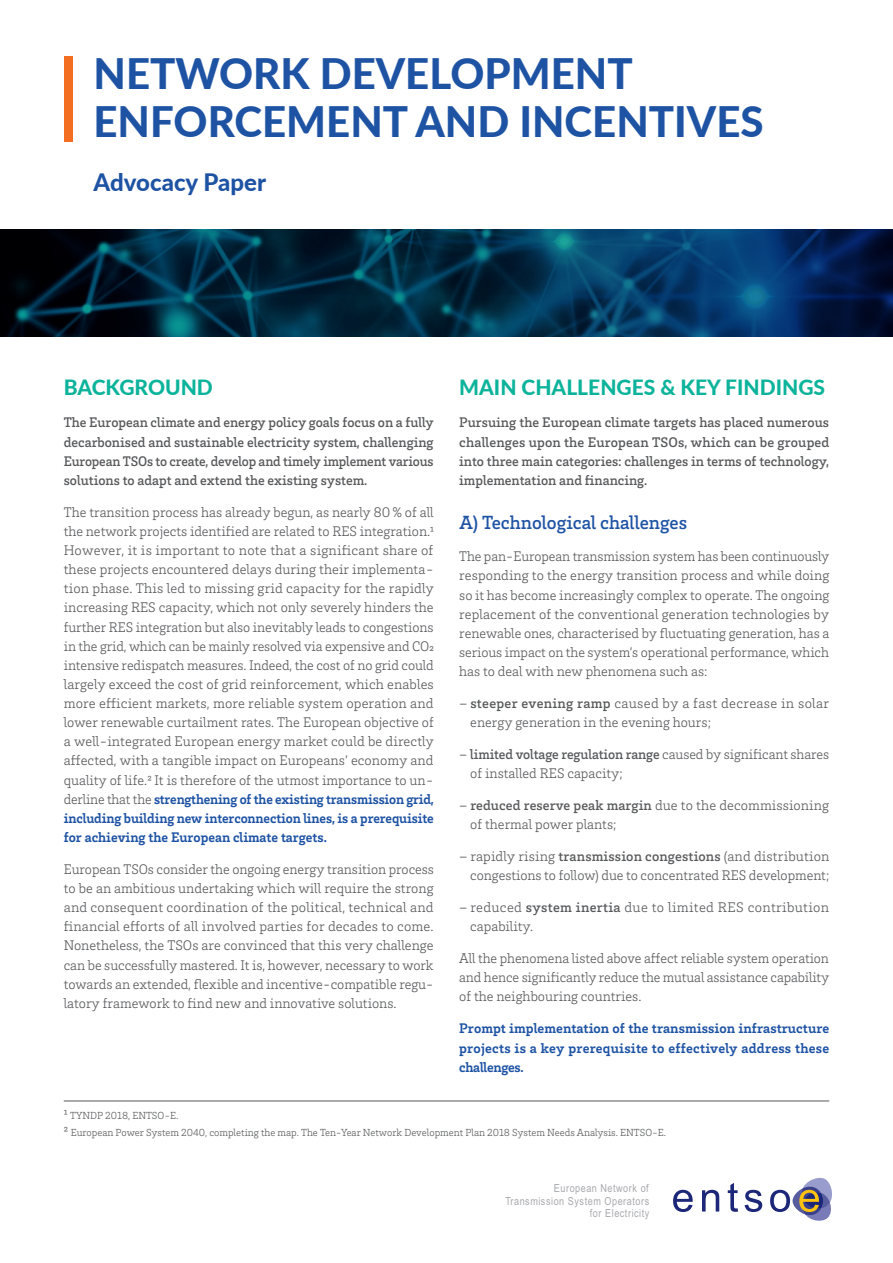
<style>
.page{position:relative;width:893px;height:1263px;background:#fff}
.page>*{position:absolute;margin:0;border:0;box-sizing:border-box;transform-origin:0 0}
.t1{font:800 42px/48px "Lato";color:#1e53a4}
.t2{font:800 24px "Lato";color:#1e53a4}
.t3{font:800 21px "Lato";color:#0cb39b}
.t4{font:500 19.5px "Brix Slab";color:#1e53a4}
.t5{font:300 14.25px/19.2px "Brix Slab";color:#57585a;text-align:justify}
.t6{font:500 14.25px/19.2px "Brix Slab";color:#57585a;text-align:justify}
.t7{font:700 14.25px/19.2px "Brix Slab";letter-spacing:.015em;color:#1e53a4;text-align:justify}
.t8{font:300 14.25px/19.2px "Brix Slab";letter-spacing:.02em;color:#57585a}
.t9{font:11.1px/12.1px "Arial Narrow MT Std";letter-spacing:.05em;color:#a8a9ad;text-align:right}
.t10{font:300 10.5px/17.7px "Brix Slab";color:#57585a}
.s1{font-size:13.5px}
.s2{font-weight:700;color:#1e53a4}
.s3{font-weight:500}
</style>
<div class="page">
<div style="left:64px;top:56px;width:8px;height:85px;background:#f36e21"></div>
<hr style="left:64px;top:1101px;width:765px;height:1px;background:#57585a">
<svg style="left:0;top:230px;width:893px;height:107px;background:#022c4a"></svg>
<svg style="left:673px;top:1190px;width:20px;height:22px"></svg>
<svg style="left:702px;top:1190px;width:17px;height:21px"></svg>
<svg style="left:728px;top:1183px;width:10px;height:29px"></svg>
<svg style="left:745px;top:1190px;width:17px;height:22px"></svg>
<svg style="left:770px;top:1177px;width:62px;height:44px"></svg>
<h1 class="t1" style="left:94px;top:48px;width:672px">NETWORK DEVELOPMENT<br>ENFORCEMENT AND INCENTIVES</h1>
<h2 class="t2" style="left:94px;top:165px;width:174px">Advocacy Paper</h2>
<h3 class="t3" style="left:64px;top:372px;width:151px">BACKGROUND</h3>
<p class="t6" style="left:64px;top:412px;width:371px">The European climate and energy policy goals focus on a fully decarbonised and sustainable electricity system, challenging European TSOs to create, develop and timely implement various solutions to adapt and extend the existing system.</p>
<p class="t5" style="left:64px;top:502px;width:372px">The transition process has already begun, as nearly 80% of all the network projects identified are related to RES integration.<span class="s1">1<br></span>However, it is important to note that a significant share of these projects encountered delays during their implementa&shy;tion phase. This led to missing grid capacity for the rapidly increasing RES capacity, which not only severely hinders the further RES integration but also inevitably leads to congestions in the grid, which can be mainly resolved via expensive and CO2 intensive redispatch measures. Indeed, the cost of no grid could largely exceed the cost of grid reinforcement, which enables more efficient markets, more reliable system operation and lower renewable curtailment rates. The European objective of a well-integrated European energy market could be directly affected, with a tangible impact on Europeans’ economy and quality of life.<span class="s1">2</span> It is therefore of the utmost importance to un&shy;derline that the <span class="s2">strengthening of the existing transmission grid, including building new interconnection lines, is a prerequisite for achieving the European climate targets.</span></p>
<p class="t5" style="left:64px;top:859px;width:372px">European TSOs consider the ongoing energy transition process to be an ambitious undertaking which will require the strong and consequent coordination of the political, technical and financial efforts of all involved parties for decades to come.<br>Nonetheless, the TSOs are convinced that this very challenge can be successfully mastered. It is, however, necessary to work towards an extended, flexible and incentive-compatible regu&shy;latory framework to find new and innovative solutions.</p>
<h3 class="t3" style="left:459px;top:372px;width:367px">MAIN CHALLENGES &amp; KEY FINDINGS</h3>
<p class="t6" style="left:459px;top:412px;width:372px">Pursuing the European climate targets has placed numerous challenges upon the European TSOs, which can be grouped into three main categories: challenges in terms of technology, implementation and financing.</p>
<h3 class="t4" style="left:459px;top:510px;width:229px">A) Technological challenges</h3>
<p class="t5" style="left:459px;top:546px;width:372px">The pan-European transmission system has been continuously responding to the energy transition process and while doing so it has become increasingly complex to operate. The ongoing replacement of the conventional generation technologies by renewable ones, characterised by fluctuating generation, has a serious impact on the system’s operational performance, which has to deal with new phenomena such as:</p>
<p class="t5" style="left:470px;top:693px;width:360px;text-indent:-11px">– <span class="s3">steeper evening ramp</span> caused by a fast decrease in solar energy generation in the evening hours;</p>
<p class="t5" style="left:470px;top:744px;width:360px;text-indent:-11px">– <span class="s3">limited voltage regulation range</span> caused by significant shares of installed RES capacity;</p>
<p class="t5" style="left:470px;top:795px;width:360px;text-indent:-11px">– <span class="s3">reduced reserve peak margin</span> due to the decommissioning of thermal power plants;</p>
<p class="t5" style="left:459px;top:846px;width:372px;text-align:right">– rapidly rising <span class="s3">transmission congestions</span> (and distribution congestions to follow) due to concentrated RES development;</p>
<p class="t8" style="left:470px;top:897px;width:360px;text-indent:-11px">– reduced <span class="s3">system inertia</span> due to limited RES contribution capability.</p>
<p class="t5" style="left:459px;top:948px;width:372px">All the phenomena listed above affect reliable system operation and hence significantly reduce the mutual assistance capability of the neighbouring countries.</p>
<p class="t7" style="left:459px;top:1018px;width:372px">Prompt implementation of the transmission infrastructure projects is a key prerequisite to effectively address these challenges.</p>
<p class="t10" style="left:64px;top:1106px;width:604px"><span class="s1">1</span> TYNDP 2018, ENTSO-E.<br><span class="s1">2</span> European Power System 2040, completing the map. The Ten-Year Network Development Plan 2018 System Needs Analysis. ENTSO-E.</p>
<p class="t9" style="left:505px;top:1182px;width:146px">European Network of<br>Transmission System Operators for Electricity</p>
</div>
